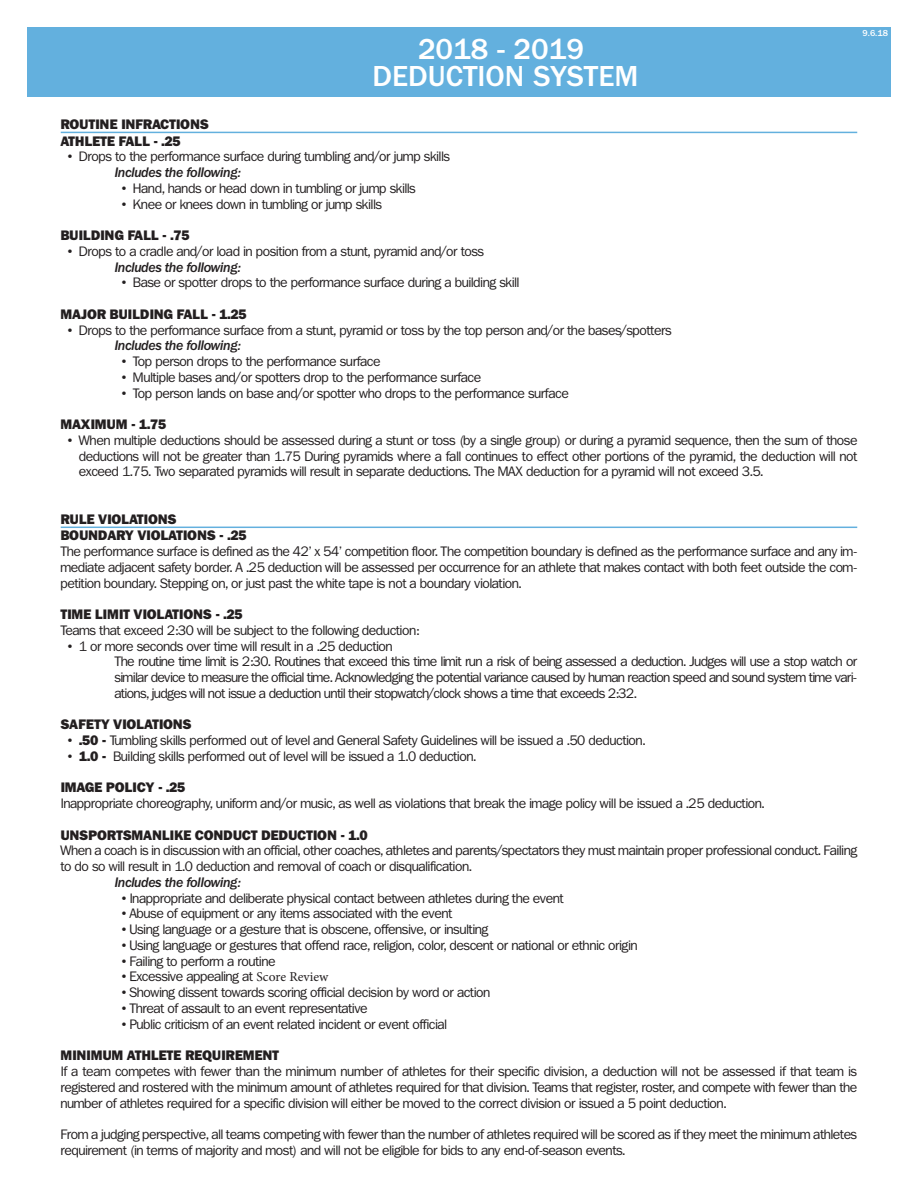
<style>
.page{position:relative;width:918px;height:1188px;background:#fff}
.page>*{position:absolute;margin:0;border:0;box-sizing:border-box;transform-origin:0 0}
.t1{font:500 30px/27.2px "Franklin Gothic";color:#fff;text-align:center}
.t2{font:13.5px/15.8px "Franklin Gothic New";color:#231f20;text-align:justify}
.t3{font:800 13.5px/16.8px "Franklin Gothic New";color:#231f20}
.t4{font:italic 500 13.5px "Franklin Gothic New";color:#231f20}
.t5{font:500 9px "Franklin Gothic";color:#fff}
.s1{font-weight:800}
.s2{font-family:"Minion Pro"}
</style>
<div class="page">
<div style="left:27px;top:27px;width:864px;height:70px;background:#63b0de"></div>
<hr style="left:61px;top:132px;width:796px;height:1px;background:#63b0de">
<hr style="left:61px;top:527px;width:796px;height:1px;background:#63b0de">
<h1 class="t1" style="left:372px;top:35px;width:268px">2018 - 2019<br>DEDUCTION SYSTEM</h1>
<p class="t5" style="left:863px;top:27px;width:27px">9.6.18</p>
<p class="t3" style="left:61px;top:116px;width:150px">ROUTINE INFRACTIONS<br>ATHLETE FALL - .25</p>
<p class="t2" style="left:68px;top:149px;width:384px">• Drops to the performance surface during tumbling and/or jump skills</p>
<p class="t4" style="left:115px;top:165px;width:128px">Includes the following:</p>
<p class="t2" style="left:122px;top:180px;width:296px">• Hand, hands or head down in tumbling or jump skills</p>
<p class="t2" style="left:122px;top:196px;width:262px">• Knee or knees down in tumbling or jump skills</p>
<p class="t3" style="left:61px;top:227px;width:131px">BUILDING FALL - .75</p>
<p class="t2" style="left:68px;top:243px;width:418px">• Drops to a cradle and/or load in position from a stunt, pyramid and/or toss</p>
<p class="t4" style="left:115px;top:259px;width:128px">Includes the following:</p>
<p class="t2" style="left:122px;top:275px;width:399px">• Base or spotter drops to the performance surface during a building skill</p>
<p class="t3" style="left:61px;top:306px;width:188px">MAJOR BUILDING FALL - 1.25</p>
<p class="t2" style="left:68px;top:322px;width:605px">• Drops to the performance surface from a stunt, pyramid or toss by the top person and/or the bases/spotters</p>
<p class="t4" style="left:115px;top:338px;width:128px">Includes the following:</p>
<p class="t2" style="left:122px;top:354px;width:260px">• Top person drops to the performance surface</p>
<p class="t2" style="left:122px;top:369px;width:361px">• Multiple bases and/or spotters drop to the performance surface</p>
<p class="t2" style="left:122px;top:385px;width:448px">• Top person lands on base and/or spotter who drops to the performance surface</p>
<p class="t3" style="left:61px;top:416px;width:107px">MAXIMUM - 1.75</p>
<p class="t2" style="left:79px;top:432px;width:780px;text-indent:-11px">• When multiple deductions should be assessed during a stunt or toss (by a single group) or during a pyramid sequence, then the sum of those deductions will not be greater than 1.75 During pyramids where a fall continues to effect other portions of the pyramid, the deduction will not exceed 1.75. Two separated pyramids will result in separate deductions. The MAX deduction for a pyramid will not exceed 3.5.</p>
<p class="t3" style="left:61px;top:510px;width:188px">RULE VIOLATIONS<br>BOUNDARY VIOLATIONS - .25</p>
<p class="t2" style="left:61px;top:544px;width:798px">The performance surface is defined as the 42’ x 54’ competition floor. The competition boundary is defined as the performance surface and any im&shy;mediate adjacent safety border. A .25 deduction will be assessed per occurrence for an athlete that makes contact with both feet outside the com&shy;petition boundary. Stepping on, or just past the white tape is not a boundary violation.</p>
<p class="t3" style="left:61px;top:606px;width:184px">TIME LIMIT VIOLATIONS - .25</p>
<p class="t2" style="left:61px;top:622px;width:360px">Teams that exceed 2:30 will be subject to the following deduction:</p>
<p class="t2" style="left:115px;top:638px;width:744px;text-align:left;text-indent:-47px">• 1 or more seconds over time will result in a .25 deduction<br>The routine time limit is 2:30. Routines that exceed this time limit run a risk of being assessed a deduction. Judges will use a stop watch or similar device to measure the official time. Acknowledging the potential variance caused by human reaction speed and sound system time vari&shy;ations, judges will not issue a deduction until their stopwatch/clock shows a time that exceeds 2:32.</p>
<p class="t3" style="left:61px;top:716px;width:133px">SAFETY VIOLATIONS</p>
<p class="t2" style="left:68px;top:733px;width:579px">• <span class="s1">.50 -</span> Tumbling skills performed out of level and General Safety Guidelines will be issued a .50 deduction.</p>
<p class="t2" style="left:68px;top:748px;width:410px">• <span class="s1">1.0 -</span> Building skills performed out of level will be issued a 1.0 deduction.</p>
<p class="t3" style="left:61px;top:779px;width:126px">IMAGE POLICY - .25</p>
<p class="t2" style="left:61px;top:796px;width:705px">Inappropriate choreography, uniform and/or music, as well as violations that break the image policy will be issued a .25 deduction.</p>
<p class="t3" style="left:61px;top:827px;width:309px">UNSPORTSMANLIKE CONDUCT DEDUCTION - 1.0</p>
<p class="t2" style="left:61px;top:843px;width:798px">When a coach is in discussion with an official, other coaches, athletes and parents/spectators they must maintain proper professional conduct. Failing to do so will result in 1.0 deduction and removal of coach or disqualification.</p>
<p class="t4" style="left:115px;top:875px;width:128px">Includes the following:</p>
<p class="t2" style="left:122px;top:890px;width:443px">• Inappropriate and deliberate physical contact between athletes during the event</p>
<p class="t2" style="left:122px;top:906px;width:332px">• Abuse of equipment or any items associated with the event</p>
<p class="t2" style="left:122px;top:922px;width:368px">• Using language or a gesture that is obscene, offensive, or insulting</p>
<p class="t2" style="left:122px;top:937px;width:517px">• Using language or gestures that offend race, religion, color, descent or national or ethnic origin</p>
<p class="t2" style="left:122px;top:953px;width:155px">• Failing to perform a routine</p>
<p class="t2" style="left:122px;top:969px;width:208px">• Excessive appealing at <span class="s2">Score Review</span></p>
<p class="t2" style="left:122px;top:985px;width:370px">• Showing dissent towards scoring official decision by word or action</p>
<p class="t2" style="left:122px;top:1000px;width:247px">• Threat of assault to an event representative</p>
<p class="t2" style="left:122px;top:1016px;width:327px">• Public criticism of an event related incident or event official</p>
<p class="t3" style="left:61px;top:1047px;width:220px">MINIMUM ATHLETE REQUIREMENT</p>
<p class="t2" style="left:61px;top:1063px;width:798px">If a team competes with fewer than the minimum number of athletes for their specific division, a deduction will not be assessed if that team is registered and rostered with the minimum amount of athletes required for that division. Teams that register, roster, and compete with fewer than the number of athletes required for a specific division will either be moved to the correct division or issued a 5 point deduction.</p>
<p class="t2" style="left:61px;top:1126px;width:798px">From a judging perspective, all teams competing with fewer than the number of athletes required will be scored as if they meet the minimum athletes requirement (in terms of majority and most) and will not be eligible for bids to any end-of-season events.</p>
</div>
